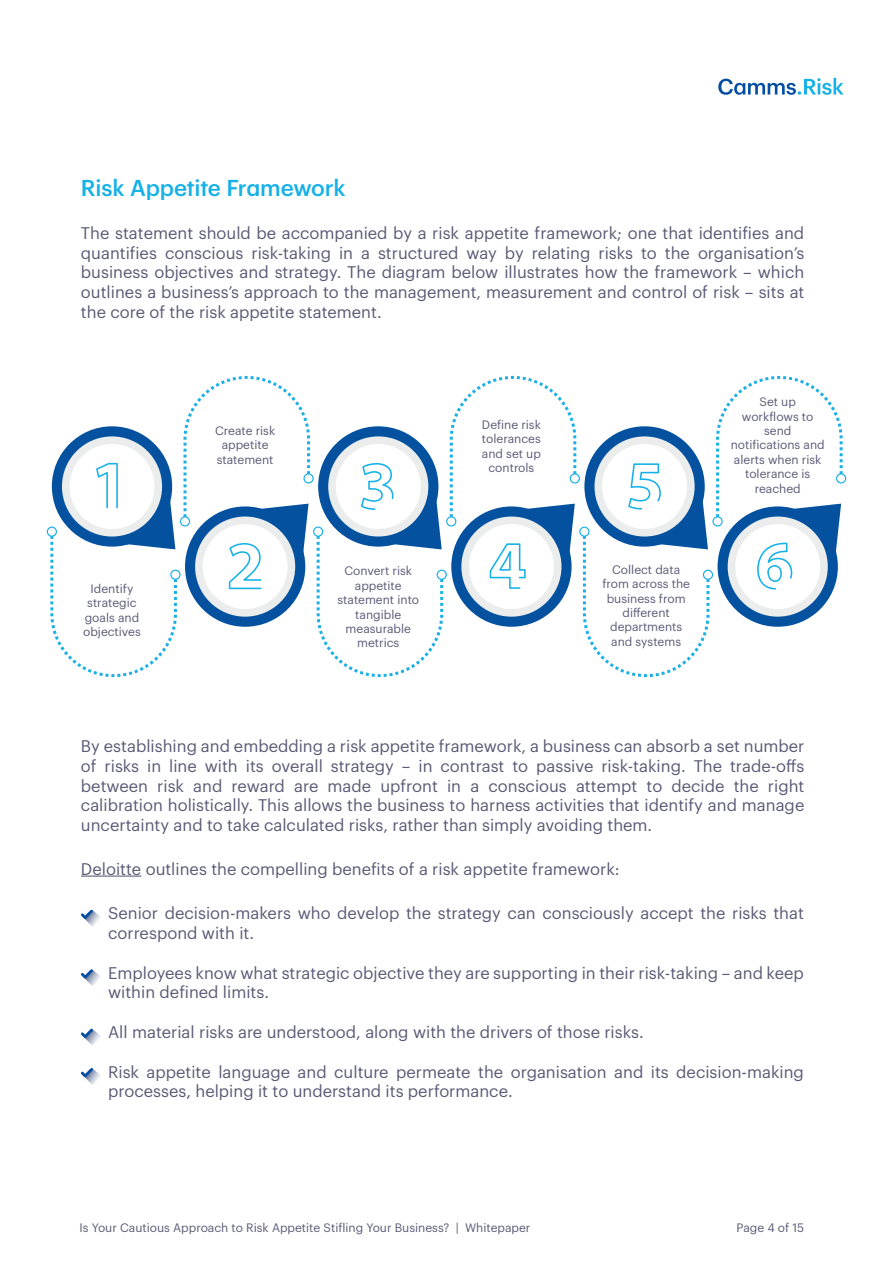
<style>
.page{position:relative;width:893px;height:1263px;background:#fff}
.page>*{position:absolute;margin:0;border:0;box-sizing:border-box;transform-origin:0 0}
.t1{font:500 22.5px "Graphik Alt";letter-spacing:-.01em;color:#16b1e7}
.t2{font:16.5px/19.8px "Graphik";color:#5b5a76}
.t3{font:12px/14.4px "Graphik";color:#5b5a76;text-align:center}
</style>
<div class="page">
<svg style="left:718px;top:78px;width:125px;height:17px"></svg>
<svg style="left:81px;top:910px;width:20px;height:17px"></svg>
<svg style="left:81px;top:969px;width:20px;height:17px"></svg>
<svg style="left:81px;top:1028px;width:20px;height:18px"></svg>
<svg style="left:81px;top:1068px;width:20px;height:17px"></svg>
<hr style="left:81px;top:875px;width:60px;height:2px;background:#5b5a76">
<svg style="left:47px;top:375px;width:799px;height:303px"></svg>
<h1 class="t1" style="left:81px;top:171px;width:266px">Risk Appetite Framework</h1>
<p class="t2" style="left:81px;top:222px;width:725px;text-align:justify">The statement should be accompanied by a risk appetite framework; one that identifies and quantifies conscious risk-taking in a structured way by relating risks to the organisation’s business objectives and strategy. The diagram below illustrates how the framework – which outlines a business’s approach to the management, measurement and control of risk – sits at the core of the risk appetite statement.</p>
<p class="t3" style="left:83px;top:580px;width:59px">Identify strategic goals and objectives</p>
<p class="t3" style="left:215px;top:422px;width:62px">Create risk appetite statement</p>
<p class="t3" style="left:337px;top:563px;width:83px">Convert risk appetite statement into tangible measurable metrics</p>
<p class="t3" style="left:482px;top:416px;width:61px">Define risk tolerances and set up controls</p>
<p class="t3" style="left:602px;top:561px;width:89px">Collect data from across the business from different departments and systems</p>
<p class="t3" style="left:731px;top:394px;width:95px">Set up workflows to send notifications and alerts when risk tolerance is reached</p>
<p class="t2" style="left:81px;top:735px;width:725px;text-align:justify">By establishing and embedding a risk appetite framework, a business can absorb a set number of risks in line with its overall strategy – in contrast to passive risk-taking. The trade-offs between risk and reward are made upfront in a conscious attempt to decide the right calibration holistically. This allows the business to harness activities that identify and manage uncertainty and to take calculated risks, rather than simply avoiding them.</p>
<p class="t2" style="left:81px;top:857px;width:540px">Deloitte outlines the compelling benefits of a risk appetite framework:</p>
<p class="t2" style="left:108px;top:902px;width:697px">Senior decision-makers who develop the strategy can consciously accept the risks that correspond with it.</p>
<p class="t2" style="left:108px;top:961px;width:697px">Employees know what strategic objective they are supporting in their risk-taking – and keep within defined limits.</p>
<p class="t2" style="left:108px;top:1021px;width:537px">All material risks are understood, along with the drivers of those risks.</p>
<p class="t2" style="left:108px;top:1060px;width:697px">Risk appetite language and culture permeate the organisation and its decision-making processes, helping it to understand its performance.</p>
<p class="t3" style="left:79px;top:1220px;width:453px">Is Your Cautious Approach to Risk Appetite Stifling Your Business? | Whitepaper</p>
<p class="t3" style="left:736px;top:1220px;width:69px">Page 4 of 15</p>
</div>
